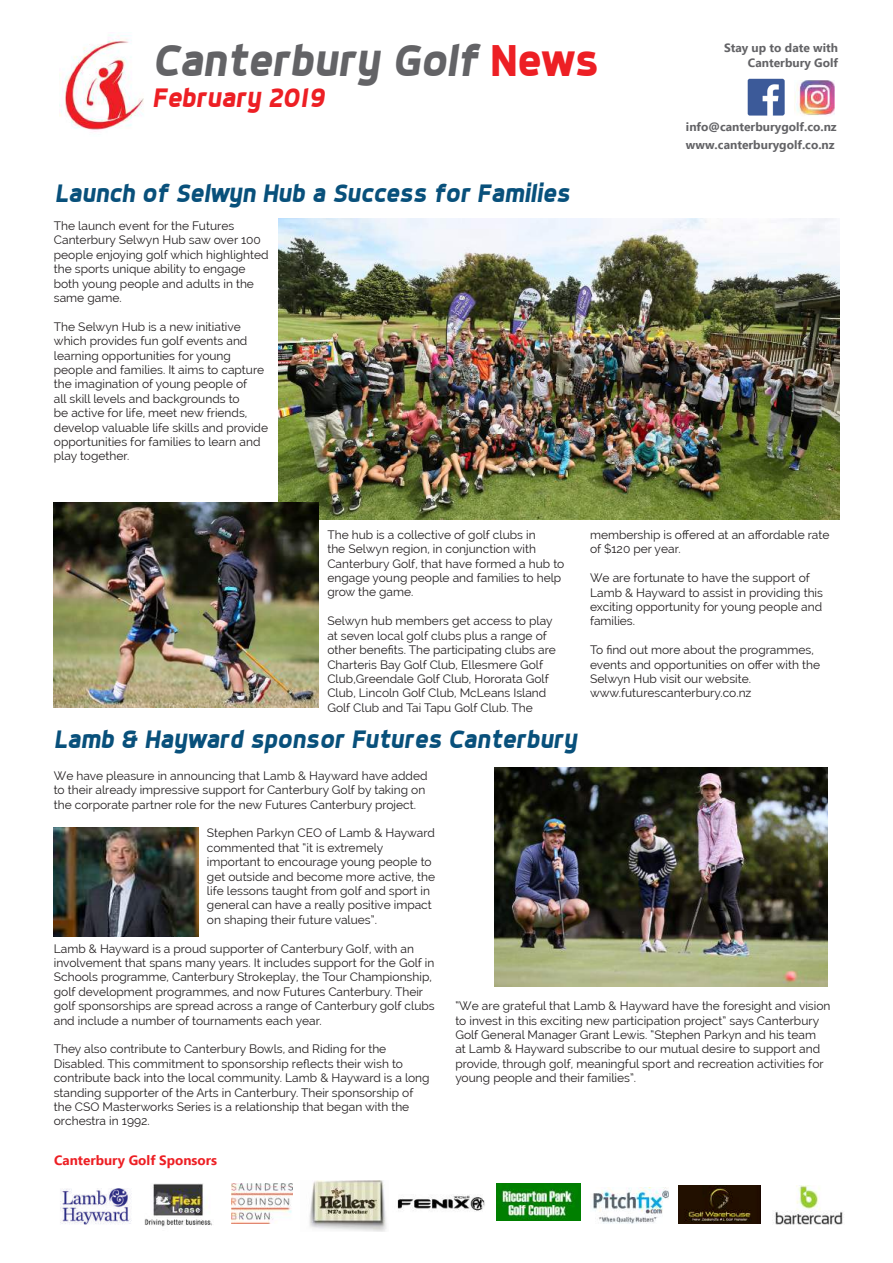
<style>
.page{position:relative;width:893px;height:1263px;background:#fff}
.page>*{position:absolute;margin:0;border:0;box-sizing:border-box;transform-origin:0 0}
.t1{font:italic 700 45px "Dyno";color:#636366}
.t2{font:italic 700 27px "Dyno";color:#ed1f24}
.t3{font:italic 700 25.5px "Dyno";color:#08507b}
.t4{font:700 13.5px "Ebrima";color:#ed1f24}
.t5{font:12px/14.4px "Raleway";color:#231f20}
.t6{font:700 12px/14.4px "Ebrima";color:#636366;text-align:right}
.s1{font-style:normal;color:#ed1f24}
</style>
<div class="page">
<img style="left:60px;top:1188px;width:72px;height:37px">
<img style="left:309px;top:1181px;width:78px;height:51px">
<img style="left:773px;top:1186px;width:70px;height:38px">
<img style="left:397px;top:1195px;width:88px;height:16px">
<img style="left:144px;top:1183px;width:68px;height:44px">
<img style="left:231px;top:1183px;width:62px;height:40px">
<img style="left:497px;top:1183px;width:83px;height:38px">
<img style="left:679px;top:1186px;width:82px;height:38px">
<img style="left:592px;top:1187px;width:76px;height:37px">
<img style="left:748px;top:79px;width:36px;height:36px">
<img style="left:794px;top:80px;width:40px;height:36px">
<img style="left:494px;top:767px;width:333px;height:219px">
<img style="left:278px;top:218px;width:561px;height:301px">
<img style="left:54px;top:503px;width:265px;height:205px">
<img style="left:54px;top:828px;width:144px;height:108px">
<img style="left:59px;top:35px;width:85px;height:97px">
<h1 class="t1" style="left:153px;top:33px;width:448px">Canterbury Golf <span class="s1">News</span></h1>
<h2 class="t2" style="left:153px;top:81px;width:173px">February 2019</h2>
<h3 class="t3" style="left:55px;top:177px;width:516px">Launch of Selwyn Hub a Success for Families</h3>
<p class="t5" style="left:54px;top:219px;width:216px">The launch event for the Futures<br>Canterbury Selwyn Hub saw over 100 people enjoying golf which highlighted the sports unique ability to engage both young people and adults in the same game.</p>
<p class="t5" style="left:54px;top:319px;width:216px">The Selwyn Hub is a new initiative which provides fun golf events and learning opportunities for young people and families. It aims to capture the imagination of young people of<br>all skill levels and backgrounds to<br>be active for life, meet new friends, develop valuable life skills and provide opportunities for families to learn and play together.</p>
<p class="t6" style="left:724px;top:40px;width:116px">Stay up to date with<br>Canterbury Golf</p>
<p class="t6" style="left:686px;top:117px;width:152px;line-height:18px;text-align:left">info@canterburygolf.co.nz www.canterburygolf.co.nz</p>
<p class="t5" style="left:327px;top:527px;width:238px">The hub is a collective of golf clubs in<br>the Selwyn region, in conjunction with Canterbury Golf, that have formed a hub to engage young people and families to help grow the game.</p>
<p class="t5" style="left:327px;top:614px;width:230px">Selwyn hub members get access to play at seven local golf clubs plus a range of other benefits. The participating clubs are Charteris Bay Golf Club, Ellesmere Golf Club,Greendale Golf Club, Hororata Golf Club, Lincoln Golf Club, McLeans Island Golf Club and Tai Tapu Golf Club. The</p>
<h3 class="t3" style="left:54px;top:724px;width:525px">Lamb &amp; Hayward sponsor Futures Canterbury</h3>
<p class="t5" style="left:590px;top:528px;width:241px">membership is offered at an affordable rate of $120 per year.</p>
<p class="t5" style="left:590px;top:571px;width:234px">We are fortunate to have the support of Lamb &amp; Hayward to assist in providing this exciting opportunity for young people and families.</p>
<p class="t5" style="left:590px;top:643px;width:232px">To find out more about the programmes, events and opportunities on offer with the Selwyn Hub visit our website. www.futurescanterbury.co.nz</p>
<p class="t5" style="left:54px;top:768px;width:375px">We have pleasure in announcing that Lamb &amp; Hayward have added to their already impressive support for Canterbury Golf by taking on the corporate partner role for the new Futures Canterbury project.</p>
<p class="t5" style="left:207px;top:826px;width:230px">Stephen Parkyn CEO of Lamb &amp; Hayward commented that “it is extremely important to encourage young people to get outside and become more active, the life lessons taught from golf and sport in general can have a really positive impact on shaping their future values”.</p>
<p class="t5" style="left:54px;top:941px;width:382px">Lamb &amp; Hayward is a proud supporter of Canterbury Golf, with an involvement that spans many years. It includes support for the Golf in Schools programme, Canterbury Strokeplay, the Tour Championship, golf development programmes, and now Futures Canterbury. Their golf sponsorships are spread across a range of Canterbury golf clubs and include a number of tournaments each year.</p>
<p class="t5" style="left:54px;top:1042px;width:377px">They also contribute to Canterbury Bowls, and Riding for the Disabled. This commitment to sponsorship reflects their wish to contribute back into the local community. Lamb &amp; Hayward is a long standing supporter of the Arts in Canterbury. Their sponsorship of the CSO Masterworks Series is a relationship that began with the orchestra in 1992.</p>
<p class="t4" style="left:54px;top:1150px;width:165px">Canterbury Golf Sponsors</p>
<p class="t5" style="left:455px;top:999px;width:377px">“We are grateful that Lamb &amp; Hayward have the foresight and vision to invest in this exciting new participation project” says Canterbury Golf General Manager Grant Lewis. “Stephen Parkyn and his team<br>at Lamb &amp; Hayward subscribe to our mutual desire to support and provide, through golf, meaningful sport and recreation activities for young people and their families”.</p>
</div>
